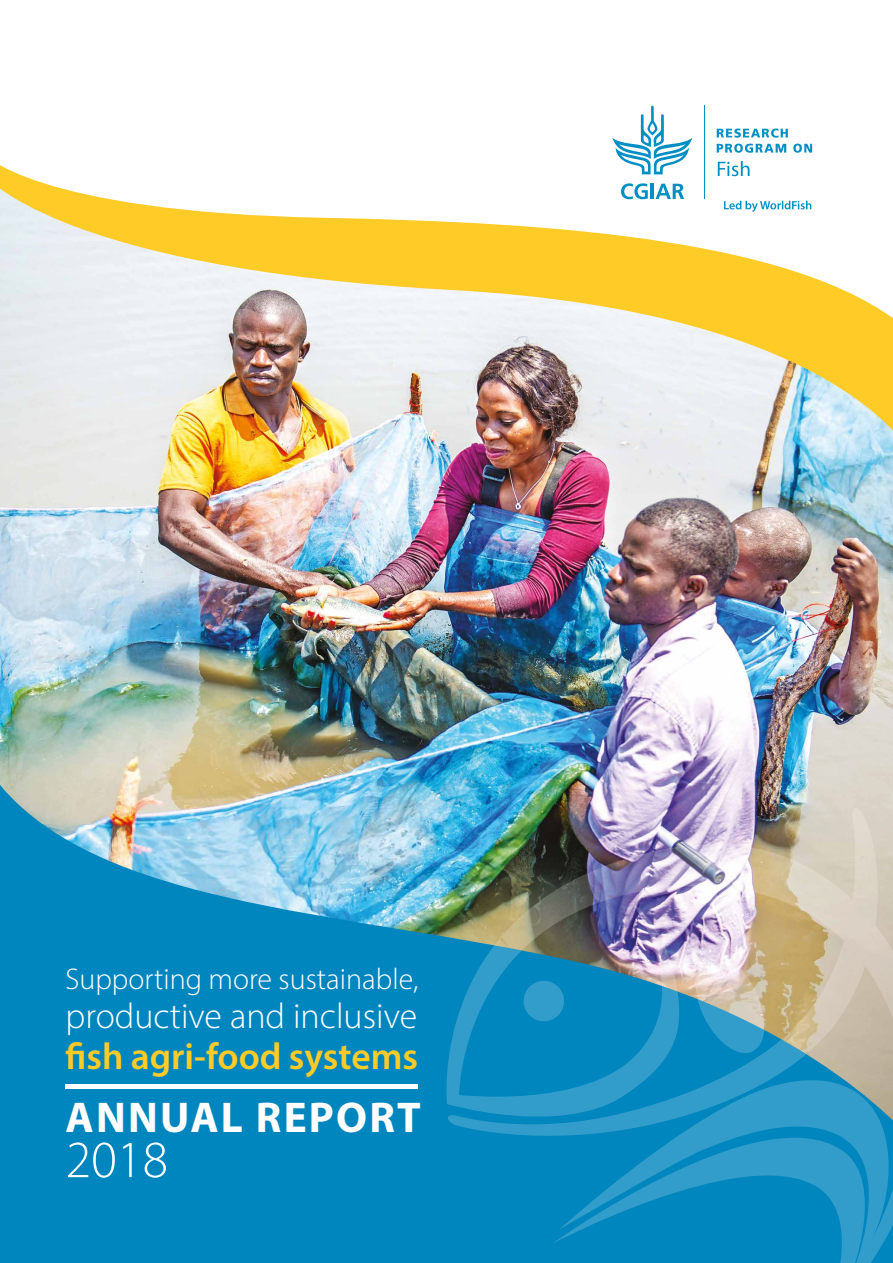
<style>
.page{position:relative;width:893px;height:1263px;background:#fff}
.page>*{position:absolute;margin:0;border:0;box-sizing:border-box;transform-origin:0 0}
.t1{font:300 52.5px "Myriad Pro";color:#fff}
.t2{font:700 43.2px "Myriad Pro";letter-spacing:.05em;color:#fff}
.t3{font:600 37.5px "Myriad Pro";color:#fecb27}
.t4{font:300 36px "Myriad Pro";color:#fff}
.t5{font:300 30px "Myriad Pro";color:#fff}
</style>
<div class="page">
<img style="left:0;top:460px;width:893px;height:297px">
<img style="left:0;top:757px;width:893px;height:506px">
<svg style="left:445px;top:1147px;width:448px;height:116px;fill:#0086be"></svg>
<img style="left:445px;top:806px;width:448px;height:341px">
<div style="left:524px;top:981px;width:40px;height:40px;background:#329dca;border-radius:50%"></div>
<hr style="left:66px;top:1084px;width:352px;height:4px;background:#fff">
<svg style="left:612px;top:105px;width:80px;height:48px"></svg>
<svg style="left:717px;top:129px;width:71px;height:9px"></svg>
<svg style="left:717px;top:144px;width:69px;height:9px"></svg>
<svg style="left:793px;top:144px;width:19px;height:9px"></svg>
<hr style="left:704px;top:106px;width:1px;height:93px;background:#008fc4">
<svg style="left:0;top:153px;width:893px;height:307px"></svg>
<p class="t5" style="left:66px;top:961px;width:354px">Supporting more sustainable,</p>
<p class="t4" style="left:66px;top:995px;width:353px">productive and inclusive</p>
<p class="t3" style="left:66px;top:1032px;width:354px">fish agri-food systems</p>
<h2 class="t2" style="left:66px;top:1089px;width:357px">ANNUAL REPORT</h2>
<h1 class="t1" style="left:66px;top:1128px;width:104px">2018</h1>
</div>
